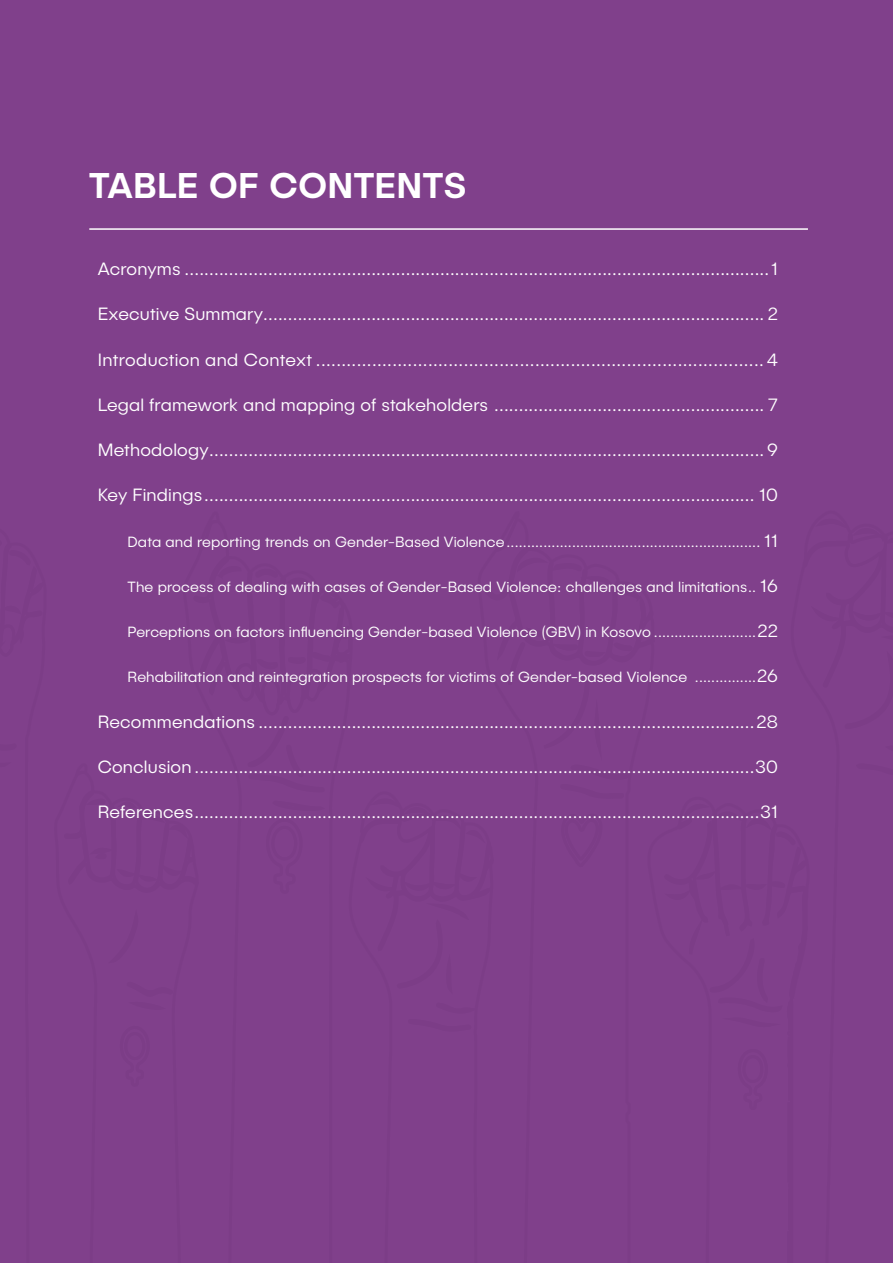
<style>
.page{position:relative;width:893px;height:1263px;background:#80408b}
.page>*{position:absolute;margin:0;border:0;box-sizing:border-box;transform-origin:0 0}
.t1{font:500 36px "Publica Sans";letter-spacing:.01em;color:#fff}
.Toc_1{font:300 18px "Publica Sans";letter-spacing:.01em;color:#fff}
.Toc_1-2{font:300 15px "Publica Sans";letter-spacing:.01em;color:#fff}
.s1{font-size:18px}
</style>
<div class="page">
<hr style="left:89px;top:228px;width:719px;height:2px;background:#fff">
<p class="t1" style="left:89px;top:162px;width:379px">TABLE OF CONTENTS</p>
<p class="Toc_1" style="left:98px;top:258px;width:681px">Acronyms .......................................................................................................................1</p>
<p class="Toc_1" style="left:98px;top:303px;width:681px">Executive Summary...................................................................................................... 2</p>
<p class="Toc_1" style="left:98px;top:348px;width:681px">Introduction and Context ........................................................................................ 4</p>
<p class="Toc_1" style="left:98px;top:394px;width:681px">Legal framework and mapping of stakeholders ....................................................... 7</p>
<p class="Toc_1" style="left:98px;top:439px;width:681px">Methodology.................................................................................................................9</p>
<p class="Toc_1" style="left:98px;top:484px;width:681px">Key Findings................................................................................................................ 10</p>
<p class="Toc_1-2" style="left:128px;top:532px;width:652px">Data and reporting trends on Gender-Based Violence.............................................................. <span class="s1">11</span></p>
<p class="Toc_1-2" style="left:128px;top:577px;width:652px">The process of dealing with cases of Gender-Based Violence: challenges and limitations.. <span class="s1">16</span></p>
<p class="Toc_1-2" style="left:128px;top:623px;width:652px">Perceptions on factors influencing Gender-based Violence (GBV) in Kosovo .........................<span class="s1">22</span></p>
<p class="Toc_1-2" style="left:128px;top:668px;width:652px">Rehabilitation and reintegration prospects for victims of Gender-based Violence ...............<span class="s1">26</span></p>
<p class="Toc_1" style="left:98px;top:710px;width:681px">Recommendations .....................................................................................................28</p>
<p class="Toc_1" style="left:98px;top:756px;width:681px">Conclusion ..................................................................................................................30</p>
<p class="Toc_1" style="left:98px;top:801px;width:681px">References...................................................................................................................31</p>
</div>
